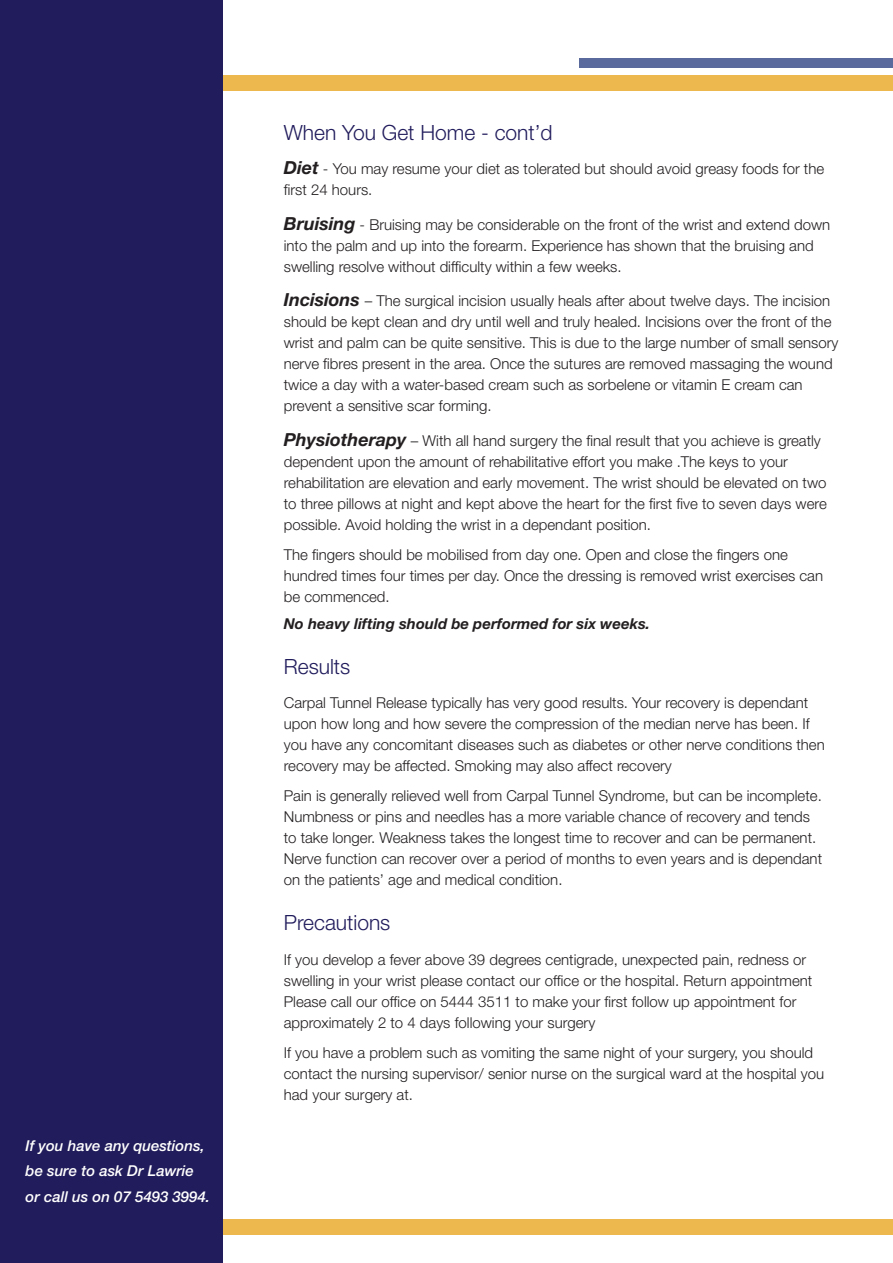
<style>
.page{position:relative;width:893px;height:1263px;background:#fff}
.page>*{position:absolute;margin:0;border:0;box-sizing:border-box;transform-origin:0 0}
.t1{font:300 21px "Helvetica Neue";color:#211c5c}
.t2{font:300 15px/21px "Helvetica Neue";color:#231f20}
.t3{font:italic 500 15px/25.5px "Helvetica Neue";color:#fff}
.t4{font:italic 700 15px "Helvetica Neue";color:#231f20}
.s1{font-weight:700;font-style:italic;font-size:18px}
</style>
<div class="page">
<div style="left:155px;top:76px;width:738px;height:15px;background:#edb94e"></div>
<div style="left:155px;top:1219px;width:738px;height:16px;background:#edb94e"></div>
<div style="left:0;top:0;width:222px;height:1263px;background:#211c5b"></div>
<div style="left:580px;top:58px;width:313px;height:10px;background:#5b6a9d"></div>
<p class="t3" style="left:26px;top:1133px;width:186px">If you have any questions, be sure to ask Dr Lawrie or call us on 07 5493 3994.</p>
<h1 class="t1" style="left:284px;top:120px;width:270px">When You Get Home - cont’d</h1>
<p class="t2" style="left:284px;top:158px;width:542px"><span class="s1">Diet</span> - You may resume your diet as tolerated but should avoid greasy foods for the first 24 hours.</p>
<p class="t2" style="left:284px;top:214px;width:548px"><span class="s1">Bruising</span> - Bruising may be considerable on the front of the wrist and extend down into the palm and up into the forearm. Experience has shown that the bruising and swelling resolve without difficulty within a few weeks.</p>
<p class="t2" style="left:284px;top:290px;width:556px"><span class="s1">Incisions</span> – The surgical incision usually heals after about twelve days. The incision should be kept clean and dry until well and truly healed. Incisions over the front of the wrist and palm can be quite sensitive. This is due to the large number of small sensory nerve fibres present in the area. Once the sutures are removed massaging the wound twice a day with a water-based cream such as sorbelene or vitamin E cream can prevent a sensitive scar forming.</p>
<p class="t2" style="left:284px;top:430px;width:544px"><span class="s1">Physiotherapy</span> – With all hand surgery the final result that you achieve is greatly dependent upon the amount of rehabilitative effort you make .The keys to your rehabilitation are elevation and early movement. The wrist should be elevated on two to three pillows at night and kept above the heart for the first five to seven days were possible. Avoid holding the wrist in a dependant position.</p>
<p class="t2" style="left:284px;top:544px;width:541px">The fingers should be mobilised from day one. Open and close the fingers one hundred times four times per day. Once the dressing is removed wrist exercises can be commenced.</p>
<p class="t4" style="left:284px;top:614px;width:368px">No heavy lifting should be performed for six weeks.</p>
<h1 class="t1" style="left:284px;top:654px;width:68px">Results</h1>
<p class="t2" style="left:284px;top:692px;width:542px">Carpal Tunnel Release typically has very good results. Your recovery is dependant upon how long and how severe the compression of the median nerve has been. If you have any concomitant diseases such as diabetes or other nerve conditions then recovery may be affected. Smoking may also affect recovery</p>
<p class="t2" style="left:284px;top:785px;width:540px">Pain is generally relieved well from Carpal Tunnel Syndrome, but can be incomplete.<br>Numbness or pins and needles has a more variable chance of recovery and tends to take longer. Weakness takes the longest time to recover and can be permanent.<br>Nerve function can recover over a period of months to even years and is dependant on the patients’ age and medical condition.</p>
<h1 class="t1" style="left:284px;top:910px;width:108px">Precautions</h1>
<p class="t2" style="left:284px;top:949px;width:530px">If you develop a fever above 39 degrees centigrade, unexpected pain, redness or swelling in your wrist please contact our office or the hospital. Return appointment Please call our office on 5444 3511 to make your first follow up appointment for approximately 2 to 4 days following your surgery</p>
<p class="t2" style="left:284px;top:1042px;width:542px">If you have a problem such as vomiting the same night of your surgery, you should contact the nursing supervisor/ senior nurse on the surgical ward at the hospital you had your surgery at.</p>
</div>
